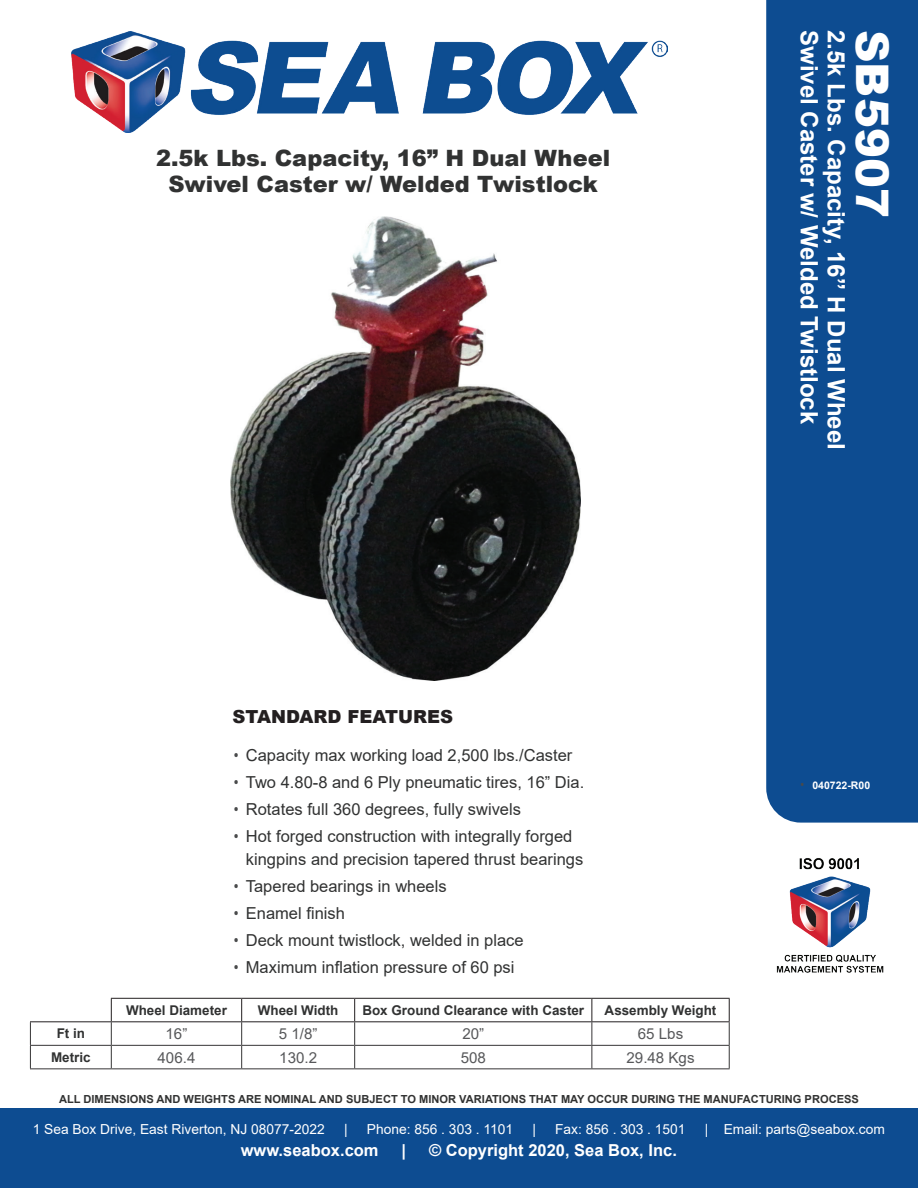
<style>
.page{position:relative;width:918px;height:1188px;background:#fff}
.page>*{position:absolute;margin:0;border:0;box-sizing:border-box;transform-origin:0 0}
.t1{font:900 45px "Arial";color:#fff}
.t2{font:700 24px "Arial";color:#fff}
.t3{font:900 22.5px/25.5px "Arial";color:#313232;text-align:center}
.t4{font:900 18px "Arial";color:#231f20}
.t5{font:16.5px/22.5px "Arial";color:#313232}
.t6{font:700 16.5px "Arial";color:#fff}
.t7{font:15.15px "Arial";color:#57585a}
.t8{font:13.8px "Arial";color:#fff}
.t9{font:700 13.5px "Arial";color:#313232}
.t10{font:700 11.1px "Arial";color:#313232}
.t11{font:700 10.5px "Arial";color:#fff}
.s1{font-family:"Arial Narrow";color:#494a4b}
.s2{font-family:"Arial Narrow";font-weight:400;font-size:12.75px;color:#494a4b}
</style>
<div class="page">
<div style="left:766px;top:0;width:152px;height:823px;background:#0d4c91"></div>
<img style="left:72px;top:31px;width:596px;height:101px">
<div style="left:0;top:1108px;width:918px;height:80px;background:#0d4c91"></div>
<img style="left:776px;top:858px;width:108px;height:115px">
<hr style="left:30px;top:1021px;width:81px;height:1px;background:#231f20">
<hr style="left:111px;top:998px;width:131px;height:1px;background:#231f20">
<hr style="left:111px;top:1021px;width:131px;height:1px;background:#231f20">
<hr style="left:242px;top:998px;width:113px;height:1px;background:#231f20">
<hr style="left:242px;top:1021px;width:113px;height:1px;background:#231f20">
<hr style="left:355px;top:998px;width:237px;height:1px;background:#231f20">
<hr style="left:355px;top:1021px;width:237px;height:1px;background:#231f20">
<hr style="left:592px;top:998px;width:138px;height:1px;background:#231f20">
<hr style="left:592px;top:1021px;width:138px;height:1px;background:#231f20">
<hr style="left:30px;top:1045px;width:81px;height:1px;background:#363536">
<hr style="left:111px;top:1045px;width:131px;height:1px;background:#363536">
<hr style="left:242px;top:1045px;width:113px;height:1px;background:#363536">
<hr style="left:355px;top:1045px;width:237px;height:1px;background:#363536">
<hr style="left:592px;top:1045px;width:138px;height:1px;background:#363536">
<svg style="left:30px;top:1022px;width:1px;height:46px"></svg>
<svg style="left:111px;top:999px;width:1px;height:69px"></svg>
<hr style="left:30px;top:1068px;width:81px;height:1px;background:#363536">
<svg style="left:241px;top:999px;width:1px;height:69px"></svg>
<hr style="left:111px;top:1068px;width:131px;height:1px;background:#363536">
<svg style="left:354px;top:999px;width:1px;height:69px"></svg>
<hr style="left:242px;top:1068px;width:113px;height:1px;background:#363536">
<svg style="left:591px;top:999px;width:1px;height:69px"></svg>
<hr style="left:355px;top:1068px;width:237px;height:1px;background:#363536">
<svg style="left:729px;top:999px;width:1px;height:69px"></svg>
<hr style="left:592px;top:1068px;width:138px;height:1px;background:#363536">
<img style="left:230px;top:216px;width:350px;height:464px">
<h3 class="t3" style="left:156px;top:145px;width:456px">2.5k Lbs. Capacity, 16” H Dual Wheel<br>Swivel Caster w/ Welded Twistlock</h3>
<h2 class="t2" style="left:826px;top:30px;width:395px;rotate:90deg">Swivel Caster w/ Welded Twistlock</h2>
<h2 class="t2" style="left:853px;top:30px;width:421px;rotate:90deg">2.5k Lbs. Capacity, 16” H Dual Wheel</h2>
<h1 class="t1" style="left:905px;top:30px;width:189px;rotate:90deg">SB5907</h1>
<p class="t4" style="left:232px;top:703px;width:222px">STANDARD FEATURES</p>
<p class="t5" style="left:234px;top:744px;width:340px"><span class="s1">•</span> Capacity max working load 2,500 lbs./Caster</p>
<p class="t5" style="left:234px;top:771px;width:352px"><span class="s1">•</span> Two 4.80-8 and 6 Ply pneumatic tires, 16” Dia.</p>
<p class="t5" style="left:234px;top:798px;width:289px"><span class="s1">•</span> Rotates full 360 degrees, fully swivels</p>
<p class="t5" style="left:246px;top:825px;width:339px;text-indent:-12px"><span class="s1">•</span> Hot forged construction with integrally forged kingpins and precision tapered thrust bearings</p>
<p class="t5" style="left:234px;top:874px;width:214px"><span class="s1">•</span> Tapered bearings in wheels</p>
<p class="t5" style="left:234px;top:901px;width:113px"><span class="s1">•</span> Enamel finish</p>
<p class="t5" style="left:234px;top:928px;width:291px"><span class="s1">•</span> Deck mount twistlock, welded in place</p>
<p class="t5" style="left:234px;top:955px;width:282px"><span class="s1">•</span> Maximum inflation pressure of 60 psi</p>
<p class="t9" style="left:126px;top:1001px;width:102px">Wheel Diameter</p>
<p class="t9" style="left:258px;top:1001px;width:82px">Wheel Width</p>
<p class="t9" style="left:362px;top:1001px;width:223px">Box Ground Clearance with Caster</p>
<p class="t9" style="left:605px;top:1001px;width:113px">Assembly Weight</p>
<p class="t9" style="left:57px;top:1024px;width:30px">Ft in</p>
<p class="t7" style="left:166px;top:1023px;width:23px">16”</p>
<p class="t7" style="left:279px;top:1023px;width:40px">5 1/8”</p>
<p class="t7" style="left:462px;top:1023px;width:23px">20”</p>
<p class="t7" style="left:638px;top:1023px;width:47px">65 Lbs</p>
<p class="t9" style="left:51px;top:1048px;width:41px">Metric</p>
<p class="t7" style="left:158px;top:1047px;width:39px">406.4</p>
<p class="t7" style="left:279px;top:1047px;width:39px">130.2</p>
<p class="t7" style="left:461px;top:1047px;width:27px">508</p>
<p class="t7" style="left:627px;top:1047px;width:70px">29.48 Kgs</p>
<p class="t11" style="left:800px;top:778px;width:71px"><span class="s2">•</span> 040722-R00</p>
<p class="t10" style="left:59px;top:1091px;width:801px">ALL DIMENSIONS AND WEIGHTS ARE NOMINAL AND SUBJECT TO MINOR VARIATIONS THAT MAY OCCUR DURING THE MANUFACTURING PROCESS</p>
<p class="t8" style="left:33px;top:1120px;width:294px">1 Sea Box Drive, East Riverton, NJ 08077-2022</p>
<p class="t8" style="left:344px;top:1120px;width:5px">|</p>
<p class="t8" style="left:367px;top:1120px;width:148px">Phone: 856 . 303 . 1101</p>
<p class="t8" style="left:532px;top:1120px;width:5px">|</p>
<p class="t8" style="left:555px;top:1120px;width:132px">Fax: 856 . 303 . 1501</p>
<p class="t8" style="left:705px;top:1120px;width:182px">| Email: parts@seabox.com</p>
<p class="t6" style="left:241px;top:1139px;width:139px">www.seabox.com</p>
<p class="t6" style="left:402px;top:1139px;width:6px">|</p>
<p class="t6" style="left:429px;top:1139px;width:249px">© Copyright 2020, Sea Box, Inc.</p>
</div>
